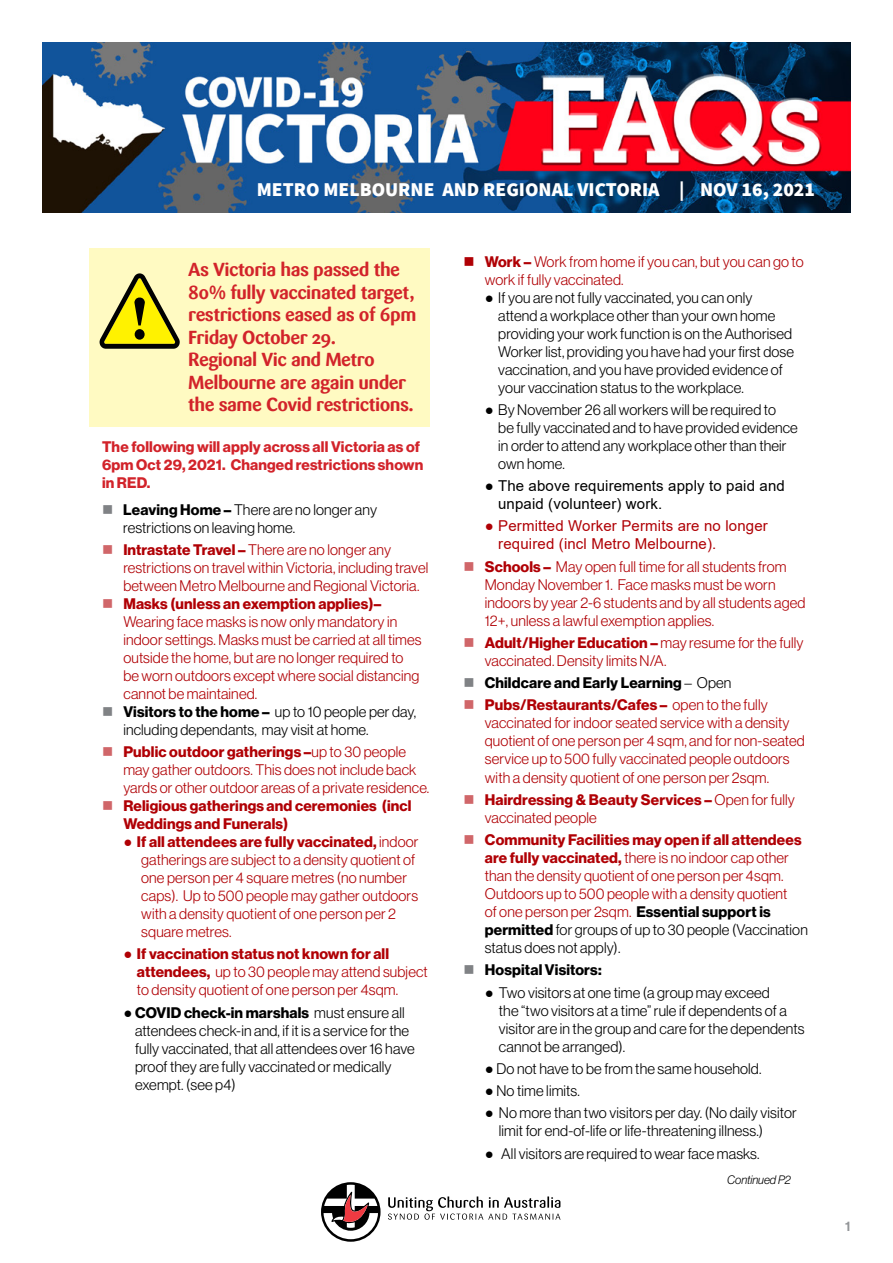
<style>
.page{position:relative;width:893px;height:1263px;background:#fff}
.page>*{position:absolute;margin:0;border:0;box-sizing:border-box;transform-origin:0 0}
.t1{font:900 19.5px "Source Sans Pro";color:#fff}
.t2{font:700 18.75px/22.5px "Sari";letter-spacing:-.03em;color:#d2232a}
.t3{font:15px/18px "N Haas Grotesk DS Pro 45 Lt";letter-spacing:.01em;color:#b00005}
.t4{font:15px/18px "N Haas Grotesk DS Pro 45 Lt";letter-spacing:.01em;color:#000}
.t5{font:15px/18px "N Haas Grotesk DS Pro 75 Bd";letter-spacing:.01em;color:#b00005}
.t6{font:15px/18px "N Haas Grotesk DS Pro 75 Bd";letter-spacing:.01em;color:#d2232a}
.t7{font:15px "N Haas Grotesk DS Pro 75 Bd";letter-spacing:.01em;color:#000}
.t8{font:15px/18px "Arial";letter-spacing:.01em;color:#b00005}
.t9{font:15px/18px "Arial";letter-spacing:.01em;color:#000}
.t10{font:13.5px "N Haas Grotesk DS Pro 65 Md";color:#939598}
.t11{font:12px "N Haas Grotesk DS Pro 46 Lt It";color:#000}
.s1{color:#808285}
.s2{font-family:"N Haas Grotesk DS Pro 75 Bd"}
.s3{color:#d06669}
.s4{font-family:"N Haas Grotesk DS Pro 45 Lt"}
.s5{font-family:"Arial"}
.s6{font-family:"N Haas Grotesk DS Pro 75 Bd";color:#000}
.s7{color:#000}
</style>
<div class="page">
<svg style="left:388px;top:1196px;width:172px;height:24px"></svg>
<svg style="left:321px;top:1182px;width:60px;height:60px"></svg>
<div style="left:89px;top:248px;width:340px;height:179px;background:#fffac2"></div>
<svg style="left:99px;top:273px;width:81px;height:76px"></svg>
<img style="left:43px;top:43px;width:807px;height:169px">
<h1 class="t1" style="left:257px;top:176px;width:560px">METRO MELBOURNE AND REGIONAL VICTORIA | NOV 16, 2021</h1>
<p class="t2" style="left:188px;top:259px;width:230px">As Victoria has passed the<br>80% fully vaccinated target, restrictions eased as of 6pm<br>Friday October 29.<br>Regional Vic and Metro<br>Melbourne are again under the same Covid restrictions.</p>
<p class="t6" style="left:102px;top:438px;width:323px">The following will apply across all Victoria as of<br>6pm Oct 29, 2021. Changed restrictions shown in RED.</p>
<p class="t4" style="left:123px;top:500px;width:255px;text-indent:-21px"><span class="s1">■</span> <span class="s2">Leaving Home –</span> There are no longer any restrictions on leaving home.</p>
<p class="t3" style="left:123px;top:540px;width:307px;text-indent:-21px"><span class="s3">■</span> <span class="s2">Intrastate Travel –</span> There are no longer any restrictions on travel within Victoria, including travel between Metro Melbourne and Regional Victoria.</p>
<p class="t5" style="left:102px;top:595px;width:281px"><span class="s3">■</span> Masks (unless an exemption applies)–</p>
<p class="t3" style="left:123px;top:612px;width:300px">Wearing face masks is now only mandatory in indoor settings. Masks must be carried at all times outside the home, but are no longer required to be worn outdoors except where social distancing cannot be maintained.</p>
<p class="t4" style="left:123px;top:702px;width:294px;text-indent:-21px"><span class="s1">■</span> <span class="s2">Visitors to the home –</span> up to 10 people per day, including dependants, may visit at home.</p>
<p class="t5" style="left:102px;top:743px;width:305px"><span class="s3">■</span> Public outdoor gatherings –<span class="s4">up to 30 people</span></p>
<p class="t3" style="left:123px;top:761px;width:307px">may gather outdoors. This does not include back yards or other outdoor areas of a private residence.</p>
<p class="t5" style="left:123px;top:797px;width:290px;text-indent:-21px"><span class="s3">■</span> Religious gatherings and ceremonies (incl<br>Weddings and Funerals)</p>
<p class="t5" style="left:123px;top:833px;width:297px"><span class="s5">●</span> If all attendees are fully vaccinated, <span class="s4">indoor</span></p>
<p class="t3" style="left:141px;top:851px;width:278px">gatherings are subject to a density quotient of one person per 4 square metres (no number caps). Up to 500 people may gather outdoors with a density quotient of one person per 2 square metres.</p>
<p class="t5" style="left:123px;top:945px;width:267px"><span class="s5">●</span> If vaccination status not known for all</p>
<p class="t3" style="left:137px;top:963px;width:292px"><span class="s2">attendees,</span> up to 30 people may attend subject to density quotient of one person per 4sqm.</p>
<p class="t7" style="left:123px;top:1003px;width:283px"><span class="s5">●</span> COVID check-in marshals <span class="s4">must ensure all</span></p>
<p class="t4" style="left:135px;top:1021px;width:281px">attendees check-in and, if it is a service for the fully vaccinated, that all attendees over 16 have proof they are fully vaccinated or medically exempt. (see p4)</p>
<p class="t3" style="left:485px;top:252px;width:321px;text-indent:-21px">■ <span class="s2">Work –</span> Work from home if you can, but you can go to work if fully vaccinated.</p>
<p class="t4" style="left:498px;top:288px;width:297px;text-indent:-14px"><span class="s5">●</span> If you are not fully vaccinated, you can only attend a workplace other than your own home providing your work function is on the Authorised Worker list, providing you have had your first dose vaccination, and you have provided evidence of your vaccination status to the workplace.</p>
<p class="t4" style="left:498px;top:401px;width:301px;text-indent:-14px"><span class="s5">●</span> By November 26 all workers will be required to<br>be fully vaccinated and to have provided evidence in order to attend any workplace other than their own home.</p>
<p class="t9" style="left:498px;top:477px;width:288px;text-indent:-13px">● The above requirements apply to paid and unpaid (volunteer) work.</p>
<p class="t8" style="left:498px;top:517px;width:271px;text-indent:-14px">● Permitted Worker Permits are no longer required (incl Metro Melbourne).</p>
<p class="t3" style="left:485px;top:557px;width:322px;text-indent:-21px"><span class="s3">■</span> <span class="s2">Schools –</span> May open full time for all students from Monday November 1. Face masks must be worn indoors by year 2-6 students and by all students aged 12+, unless a lawful exemption applies.</p>
<p class="t5" style="left:463px;top:634px;width:342px"><span class="s3">■</span> Adult/Higher Education – <span class="s4">may resume for the fully</span></p>
<p class="t3" style="left:485px;top:652px;width:183px">vaccinated. Density limits N/A.</p>
<p class="t7" style="left:464px;top:674px;width:269px"><span class="s1">■</span> Childcare and Early Learning <span class="s4">– Open</span></p>
<p class="t5" style="left:464px;top:696px;width:306px"><span class="s3">■</span> Pubs/Restaurants/Cafes – <span class="s4">open to the fully</span></p>
<p class="t3" style="left:485px;top:714px;width:321px">vaccinated for indoor seated service with a density quotient of one person per 4 sqm, and for non-seated service up to 500 fully vaccinated people outdoors with a density quotient of one person per 2sqm.</p>
<p class="t5" style="left:464px;top:791px;width:333px"><span class="s3">■</span> Hairdressing &amp; Beauty Services – <span class="s4">Open for fully</span></p>
<p class="t3" style="left:485px;top:808px;width:113px">vaccinated people</p>
<p class="t5" style="left:464px;top:831px;width:339px"><span class="s3">■</span> Community Facilities may open if all attendees</p>
<p class="t3" style="left:485px;top:849px;width:324px"><span class="s2">are fully vaccinated,</span> there is no indoor cap other than the density quotient of one person per 4sqm.<br>Outdoors up to 500 people with a density quotient<br>of one person per 2sqm. <span class="s6">Essential support is permitted</span> <span class="s7">for groups of up to 30 people (Vaccination status does not apply).</span></p>
<p class="t7" style="left:464px;top:961px;width:140px"><span class="s1">■</span> Hospital Visitors:</p>
<p class="t4" style="left:499px;top:983px;width:307px;text-indent:-14px"><span class="s5">●</span> Two visitors at one time (a group may exceed<br>the “two visitors at a time” rule if dependents of a visitor are in the group and care for the dependents cannot be arranged).</p>
<p class="t4" style="left:485px;top:1059px;width:278px"><span class="s5">●</span> Do not have to be from the same household.</p>
<p class="t4" style="left:485px;top:1082px;width:97px"><span class="s5">●</span> No time limits.</p>
<p class="t4" style="left:499px;top:1104px;width:299px;text-indent:-14px"><span class="s5">●</span> No more than two visitors per day. (No daily visitor limit for end-of-life or life-threatening illness.)</p>
<p class="t4" style="left:485px;top:1144px;width:276px"><span class="s5">●</span> All visitors are required to wear face masks.</p>
<p class="t11" style="left:727px;top:1173px;width:65px">Continued P2</p>
<p class="t10" style="left:845px;top:1218px;width:7px">1</p>
</div>
